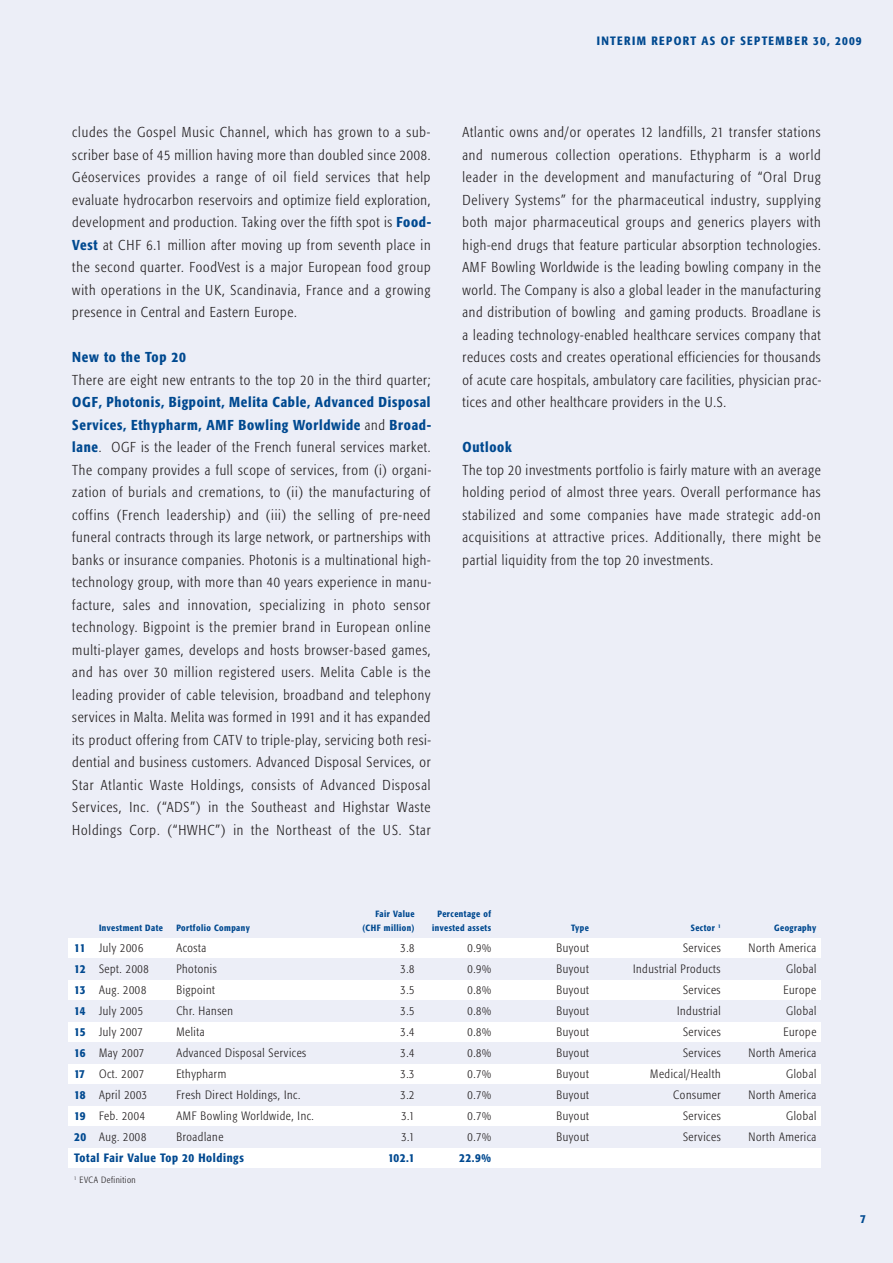
<style>
.page{position:relative;width:893px;height:1263px;background:#eceef7}
.page>*{position:absolute;margin:0;border:0;box-sizing:border-box;transform-origin:0 0}
.t1{font:300 condensed 14.25px/22.5px "Formata";letter-spacing:.05em;color:#231f20;text-align:justify}
.t2{font:500 condensed 14.25px "Formata";letter-spacing:.05em;color:#004990}
.t3{font:300 condensed 12px "Formata";letter-spacing:.05em;color:#231f20}
.t4{font:500 condensed 12px "Formata";letter-spacing:.11em;color:#004990}
.t5{font:500 condensed 12px "Formata";letter-spacing:.05em;color:#004990}
.t6{font:500 condensed 12px "Formata";letter-spacing:.09em;color:#004990}
.t7{font:500 condensed 9px "Formata";letter-spacing:.05em;color:#004990}
.t8{font:300 condensed 9px "Formata";letter-spacing:.05em;color:#231f20}
.s1{font-weight:500;color:#004990}
</style>
<div class="page">
<div style="left:69px;top:939px;width:752px;height:19px;background:#fff"></div>
<div style="left:69px;top:981px;width:752px;height:19px;background:#fff"></div>
<div style="left:69px;top:1023px;width:752px;height:19px;background:#fff"></div>
<div style="left:69px;top:1065px;width:752px;height:19px;background:#fff"></div>
<div style="left:69px;top:1107px;width:752px;height:19px;background:#fff"></div>
<div style="left:69px;top:1149px;width:752px;height:19px;background:#fff"></div>
<p class="t4" style="left:597px;top:36px;width:266px">INTERIM REPORT AS OF SEPTEMBER 30, 2009</p>
<p class="t1" style="left:72px;top:122px;width:360px">cludes the Gospel Music Channel, which has grown to a sub - scriber base of 45 million having more than doubled since 2008.<br>Géoservices provides a range of oil field services that help evaluate hydrocarbon reservoirs and optimize field exploration, development and production. Taking over the fifth spot is <span class="s1">Food-Vest</span> at CHF 6.1 million after moving up from seventh place in the second quarter. FoodVest is a major European food group with operations in the UK, Scandinavia, France and a growing presence in Central and Eastern Europe.</p>
<p class="t2" style="left:72px;top:351px;width:115px">New to the Top 20</p>
<p class="t1" style="left:72px;top:369px;width:360px">There are eight new entrants to the top 20 in the third quarter;</p>
<p class="t1" style="left:72px;top:392px;width:360px"><span class="s1">OGF, Photonis, Bigpoint, Melita Cable, Advanced Disposal Services, Ethypharm, AMF Bowling Worldwide</span> and <span class="s1">Broad&shy;lane</span>. OGF is the leader of the French funeral services market.<br>The company provides a full scope of services, from (i) organi&shy;zation of burials and cremations, to (ii) the manufacturing of coffins (French leadership) and (iii) the selling of pre-need funeral contracts through its large network, or partnerships with banks or insurance companies. Photonis is a multinational high&shy;technology group, with more than 40 years experience in manu&shy;facture, sales and inno vation, specializing in photo sensor technology. Bigpoint is the premier brand in European online multi-player games, develops and hosts browser-based games, and has over 30 million registered users. Melita Cable is the leading provider of cable television, broadband and telephony services in Malta. Melita was formed in 1991 and it has expanded its product offering from CATV to triple-play, servicing both resi&shy;dential and business customers. Advanced Disposal Services, or Star Atlantic Waste Holdings, consists of Advanced Disposal Services, Inc. (“ADS”) in the Southeast and Highstar Waste Holdings Corp. (“HWHC”) in the Northeast of the US. Star</p>
<p class="t1" style="left:462px;top:122px;width:360px">Atlantic owns and/or operates 12 landfills, 21 transfer stations and numerous collection operations. Ethypharm is a world leader in the de velopment and manufacturing of “Oral Drug Delivery Systems” for the pharmaceutical industry, supplying both major pharmaceutical groups and generics players with high-end drugs that feature particular absorption technologies.<br>AMF Bowling Worldwide is the lead ing bowling company in the world. The Company is also a global leader in the manufacturing and distribution of bowl ing and gaming products. Broadlane is a leading technology-enabled healthcare services company that reduces costs and creates operational efficiencies for thousands of acute care hospitals, ambulatory care facilities, physician prac&shy;tices and other healthcare providers in the U.S.</p>
<p class="t2" style="left:462px;top:441px;width:51px">Outlook</p>
<p class="t1" style="left:462px;top:459px;width:360px">The top 20 investments portfolio is fairly mature with an average holding period of almost three years. Overall performance has stabilized and some companies have made strategic add-on acquisitions at attractive prices. Additionally, there might be partial liquidity from the top 20 investments.</p>
<p class="t7" style="left:375px;top:910px;width:41px">Fair Value</p>
<p class="t7" style="left:437px;top:910px;width:55px">Percentage of</p>
<p class="t7" style="left:99px;top:924px;width:65px">Investment Date</p>
<p class="t7" style="left:176px;top:924px;width:75px">Portfolio Company</p>
<p class="t7" style="left:362px;top:924px;width:53px">(CHF million)</p>
<p class="t7" style="left:432px;top:924px;width:60px">invested assets</p>
<p class="t7" style="left:571px;top:924px;width:19px">Type</p>
<p class="t7" style="left:691px;top:924px;width:31px">Sector <sup>1</sup></p>
<p class="t7" style="left:774px;top:924px;width:44px">Geography</p>
<p class="t3" style="left:74px;top:942px;width:70px"><span class="s1">11</span> July 2006</p>
<p class="t3" style="left:176px;top:942px;width:31px">Acosta</p>
<p class="t3" style="left:401px;top:942px;width:15px">3.8</p>
<p class="t3" style="left:468px;top:942px;width:25px">0.9%</p>
<p class="t3" style="left:556px;top:942px;width:34px">Buyout</p>
<p class="t3" style="left:683px;top:942px;width:39px">Services</p>
<p class="t3" style="left:748px;top:942px;width:69px">North America</p>
<p class="t3" style="left:74px;top:963px;width:76px"><span class="s1">12</span> Sept. 2008</p>
<p class="t3" style="left:176px;top:963px;width:42px">Photonis</p>
<p class="t3" style="left:401px;top:963px;width:15px">3.8</p>
<p class="t3" style="left:467px;top:963px;width:25px">0.9%</p>
<p class="t3" style="left:556px;top:963px;width:34px">Buyout</p>
<p class="t3" style="left:633px;top:963px;width:89px">Industrial Products</p>
<p class="t3" style="left:786px;top:963px;width:32px">Global</p>
<p class="t3" style="left:74px;top:984px;width:73px"><span class="s1">13</span> Aug. 2008</p>
<p class="t3" style="left:176px;top:984px;width:40px">Bigpoint</p>
<p class="t3" style="left:401px;top:984px;width:15px">3.5</p>
<p class="t3" style="left:468px;top:984px;width:25px">0.8%</p>
<p class="t3" style="left:556px;top:984px;width:34px">Buyout</p>
<p class="t3" style="left:683px;top:984px;width:39px">Services</p>
<p class="t3" style="left:784px;top:984px;width:34px">Europe</p>
<p class="t3" style="left:74px;top:1005px;width:70px"><span class="s1">14</span> July 2005</p>
<p class="t3" style="left:176px;top:1005px;width:58px">Chr. Hansen</p>
<p class="t3" style="left:401px;top:1005px;width:15px">3.5</p>
<p class="t3" style="left:467px;top:1005px;width:25px">0.8%</p>
<p class="t3" style="left:556px;top:1005px;width:34px">Buyout</p>
<p class="t3" style="left:677px;top:1005px;width:45px">Industrial</p>
<p class="t3" style="left:786px;top:1005px;width:32px">Global</p>
<p class="t3" style="left:74px;top:1026px;width:70px"><span class="s1">15</span> July 2007</p>
<p class="t3" style="left:176px;top:1026px;width:30px">Melita</p>
<p class="t3" style="left:401px;top:1026px;width:15px">3.4</p>
<p class="t3" style="left:468px;top:1026px;width:25px">0.8%</p>
<p class="t3" style="left:556px;top:1026px;width:34px">Buyout</p>
<p class="t3" style="left:683px;top:1026px;width:39px">Services</p>
<p class="t3" style="left:784px;top:1026px;width:34px">Europe</p>
<p class="t3" style="left:74px;top:1047px;width:71px"><span class="s1">16</span> May 2007</p>
<p class="t3" style="left:176px;top:1047px;width:131px">Advanced Disposal Services</p>
<p class="t3" style="left:401px;top:1047px;width:15px">3.4</p>
<p class="t3" style="left:467px;top:1047px;width:25px">0.8%</p>
<p class="t3" style="left:556px;top:1047px;width:34px">Buyout</p>
<p class="t3" style="left:683px;top:1047px;width:39px">Services</p>
<p class="t3" style="left:748px;top:1047px;width:69px">North America</p>
<p class="t3" style="left:74px;top:1068px;width:71px"><span class="s1">17</span> Oct. 2007</p>
<p class="t3" style="left:176px;top:1068px;width:51px">Ethypharm</p>
<p class="t3" style="left:401px;top:1068px;width:15px">3.3</p>
<p class="t3" style="left:467px;top:1068px;width:25px">0.7%</p>
<p class="t3" style="left:556px;top:1068px;width:34px">Buyout</p>
<p class="t3" style="left:650px;top:1068px;width:72px">Medical/Health</p>
<p class="t3" style="left:786px;top:1068px;width:32px">Global</p>
<p class="t3" style="left:74px;top:1089px;width:74px"><span class="s1">18</span> April 2003</p>
<p class="t3" style="left:176px;top:1089px;width:125px">Fresh Direct Holdings, Inc.</p>
<p class="t3" style="left:401px;top:1089px;width:15px">3.2</p>
<p class="t3" style="left:468px;top:1089px;width:25px">0.7%</p>
<p class="t3" style="left:556px;top:1089px;width:34px">Buyout</p>
<p class="t3" style="left:673px;top:1089px;width:49px">Consumer</p>
<p class="t3" style="left:748px;top:1089px;width:69px">North America</p>
<p class="t3" style="left:74px;top:1110px;width:72px"><span class="s1">19</span> Feb. 2004</p>
<p class="t3" style="left:176px;top:1110px;width:139px">AMF Bowling Worldwide, Inc.</p>
<p class="t3" style="left:401px;top:1110px;width:15px">3.1</p>
<p class="t3" style="left:468px;top:1110px;width:25px">0.7%</p>
<p class="t3" style="left:556px;top:1110px;width:34px">Buyout</p>
<p class="t3" style="left:683px;top:1110px;width:39px">Services</p>
<p class="t3" style="left:786px;top:1110px;width:32px">Global</p>
<p class="t3" style="left:74px;top:1131px;width:73px"><span class="s1">20</span> Aug. 2008</p>
<p class="t3" style="left:176px;top:1131px;width:48px">Broadlane</p>
<p class="t3" style="left:401px;top:1131px;width:15px">3.1</p>
<p class="t3" style="left:468px;top:1131px;width:25px">0.7%</p>
<p class="t3" style="left:556px;top:1131px;width:34px">Buyout</p>
<p class="t3" style="left:683px;top:1131px;width:39px">Services</p>
<p class="t3" style="left:748px;top:1131px;width:69px">North America</p>
<p class="t5" style="left:74px;top:1152px;width:171px">Total Fair Value Top 20 Holdings</p>
<p class="t6" style="left:388px;top:1152px;width:28px">102.1</p>
<p class="t6" style="left:459px;top:1152px;width:33px">22.9%</p>
<p class="t8" style="left:74px;top:1176px;width:63px"><sup>1</sup> EVCA Definition</p>
<p class="t6" style="left:860px;top:1213px;width:7px">7</p>
</div>
